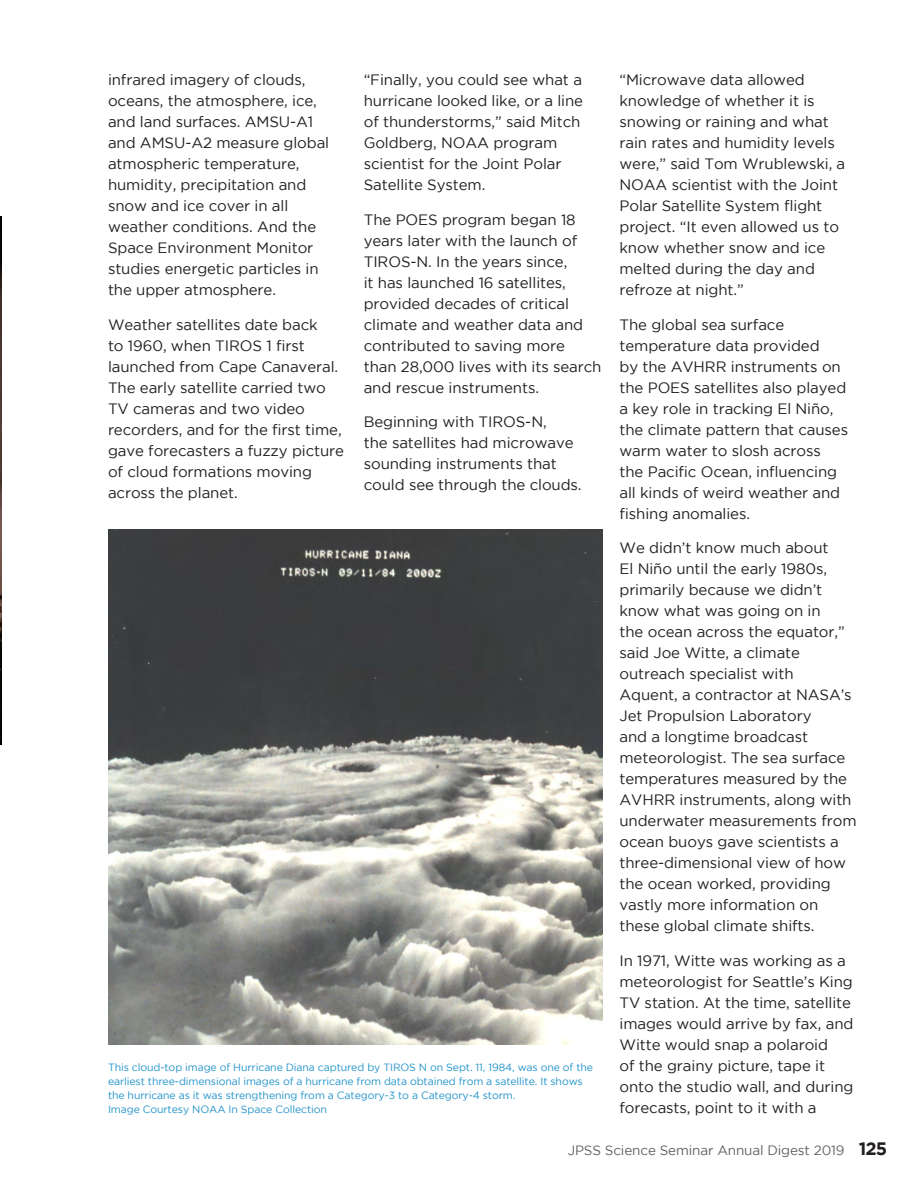
<style>
.page{position:relative;width:918px;height:1188px;background:#fff}
.page>*{position:absolute;margin:0;border:0;box-sizing:border-box;transform-origin:0 0}
.Body{font:15px/21px "Gotham";letter-spacing:-.005em;color:#231f20}
.t1{font:13.5px "Gotham";letter-spacing:-.01em;color:#636366}
.t2{font:10.5px/14.2px "Gotham";letter-spacing:-.01em;color:#2293ca}
.s1{font-weight:700;font-size:18px;color:#231f20}
</style>
<div class="page">
<img style="left:0;top:216px;width:1px;height:529px">
<img style="left:108px;top:529px;width:495px;height:516px">
<p class="Body" style="left:108px;top:69px;width:223px">infrared imagery of clouds, oceans, the atmosphere, ice, and land surfaces. AMSU-A1 and AMSU-A2 measure global atmospheric temperature, humidity, precipitation and snow and ice cover in all weather conditions. And the<br>Space Environment Monitor studies energetic particles in the upper atmosphere.</p>
<p class="Body" style="left:108px;top:314px;width:238px">Weather satellites date back<br>to 1960, when TIROS 1 first launched from Cape Canaveral.<br>The early satellite carried two<br>TV cameras and two video recorders, and for the first time, gave forecasters a fuzzy picture of cloud formations moving across the planet.</p>
<p class="Body" style="left:364px;top:69px;width:221px">“Finally, you could see what a hurricane looked like, or a line of thunderstorms,” said Mitch<br>Goldberg, NOAA program scientist for the Joint Polar<br>Satellite System.</p>
<p class="Body" style="left:364px;top:209px;width:239px">The POES program began 18 years later with the launch of<br>TIROS-N. In the years since,<br>it has launched 16 satellites, provided decades of critical climate and weather data and contributed to saving more than 28,000 lives with its search and rescue instruments.</p>
<p class="Body" style="left:364px;top:411px;width:219px">Beginning with TIROS-N,<br>the satellites had microwave sounding instruments that could see through the clouds.</p>
<h6 class="t2" style="left:108px;top:1060px;width:487px">This cloud-top image of Hurricane Diana captured by TIROS N on Sept. 11, 1984, was one of the earliest three-dimensional images of a hurricane from data obtained from a satellite. It shows the hurricane as it was strengthening from a Category-3 to a Category-4 storm.<br>Image Courtesy NOAA In Space Collection</h6>
<p class="Body" style="left:620px;top:69px;width:227px">“Microwave data allowed knowledge of whether it is snowing or raining and what rain rates and humidity levels were,” said Tom Wrublewski, a<br>NOAA scientist with the Joint<br>Polar Satellite System flight project. “It even allowed us to know whether snow and ice melted during the day and refroze at night.”</p>
<p class="Body" style="left:620px;top:314px;width:230px">The global sea surface temperature data provided<br>by the AVHRR instruments on the POES satellites also played a key role in tracking El Niño, the climate pattern that causes warm water to slosh across the Pacific Ocean, influencing all kinds of weird weather and fishing anomalies.</p>
<p class="Body" style="left:620px;top:537px;width:239px">We didn’t know much about<br>El Niño until the early 1980s, primarily because we didn’t know what was going on in<br>the ocean across the equator,” said Joe Witte, a climate outreach specialist with<br>Aquent, a contractor at NASA’s<br>Jet Propulsion Laboratory<br>and a longtime broadcast meteorologist. The sea surface temperatures measured by the<br>AVHRR instruments, along with underwater measurements from ocean buoys gave scientists a three-dimensional view of how the ocean worked, providing vastly more information on these global climate shifts.</p>
<p class="Body" style="left:620px;top:950px;width:235px">In 1971, Witte was working as a meteorologist for Seattle’s King<br>TV station. At the time, satellite images would arrive by fax, and<br>Witte would snap a polaroid<br>of the grainy picture, tape it onto the studio wall, and during forecasts, point to it with a</p>
<p class="t1" style="left:568px;top:1143px;width:321px">JPSS Science Seminar Annual Digest 2019 <span class="s1">125</span></p>
</div>
